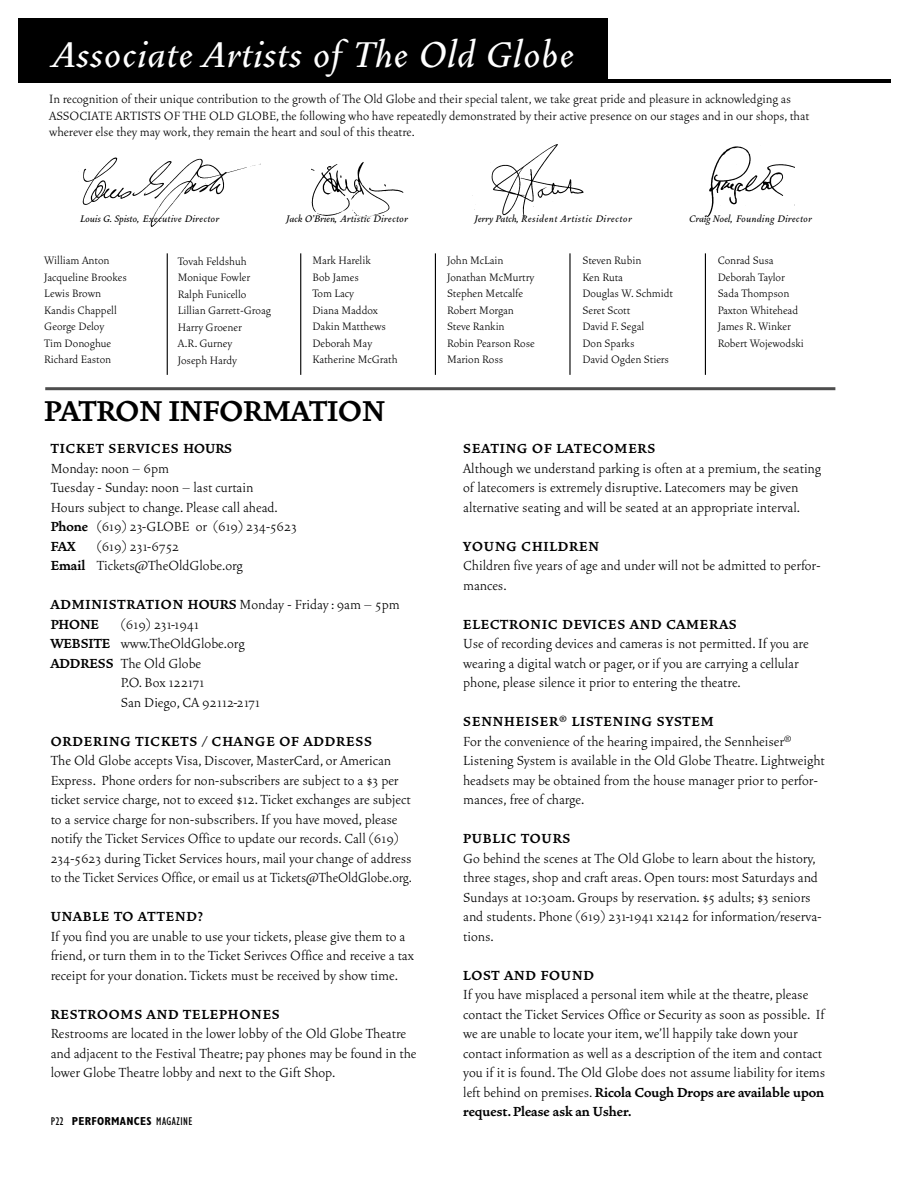
<style>
.page{position:relative;width:918px;height:1188px;background:#fff}
.page>*{position:absolute;margin:0;border:0;box-sizing:border-box;transform-origin:0 0}
.t1{font:italic 500 45px "Vendetta";letter-spacing:.025em;color:#fff}
.t2{font:700 36px "Vendetta";color:#000}
.t3{font:300 16.5px/19.5px "Vendetta";color:#000}
.t4{font:700 16.5px/19.5px "Vendetta";letter-spacing:.055em;color:#000}
.t5{font:300 15px/16.5px "Vendetta";color:#000}
.t6{font:300 13.5px/16.5px "Vendetta";color:#000}
.t7{font:italic 500 12px "Vendetta";letter-spacing:.03em;color:#000}
.t8{font:italic 500 12px "Vendetta";letter-spacing:.05em;color:#000}
.t9{font:700 condensed 11.7px "Gill Sans";letter-spacing:.025em;color:#000}
.s1{font-weight:700}
.s2{font-weight:300}
.s3{font-weight:400}
</style>
<div class="page">
<img style="left:704px;top:146px;width:91px;height:72px">
<img style="left:312px;top:162px;width:91px;height:56px">
<img style="left:82px;top:157px;width:179px;height:70px">
<hr style="left:167px;top:253px;width:1px;height:122px;background:#000">
<hr style="left:300px;top:253px;width:1px;height:122px;background:#000">
<hr style="left:435px;top:253px;width:1px;height:122px;background:#000">
<hr style="left:569px;top:253px;width:2px;height:122px;background:#000">
<hr style="left:705px;top:253px;width:1px;height:122px;background:#000">
<img style="left:472px;top:144px;width:112px;height:74px">
<hr style="left:45px;top:387px;width:790px;height:3px;background:#4d4d4d">
<hr style="left:877px;top:79px;width:14px;height:3px;background:#000">
<div style="left:18px;top:18px;width:590px;height:64px;background:#000"></div>
<hr style="left:28px;top:79px;width:850px;height:3px;background:#000">
<h1 class="t1" style="left:55px;top:38px;width:521px">Associate Artists of The Old Globe</h1>
<p class="t5" style="left:49px;top:92px;width:762px">In recognition of their unique contribution to the growth of The Old Globe and their special talent, we take great pride and pleasure in acknowledging as<br>ASSOCIATE ARTISTS OF THE OLD GLOBE, the following who have repeatedly demonstrated by their active presence on our stages and in our shops, that wherever else they may work, they remain the heart and soul of this theatre.</p>
<p class="t7" style="left:287px;top:214px;width:123px">Jack O’Brien, Artistic Director</p>
<p class="t7" style="left:689px;top:214px;width:124px">Craig Noel, Founding Director</p>
<p class="t7" style="left:81px;top:214px;width:140px">Louis G. Spisto, Executive Director</p>
<p class="t8" style="left:475px;top:214px;width:159px">Jerry Patch, Resident Artistic Director</p>
<p class="t6" style="left:44px;top:253px;width:84px">William Anton<br>Jacqueline Brookes<br>Lewis Brown<br>Kandis Chappell<br>George Deloy<br>Tim Donoghue<br>Richard Easton</p>
<p class="t6" style="left:178px;top:254px;width:95px">Tovah Feldshuh<br>Monique Fowler<br>Ralph Funicello<br>Lillian Garrett-Groag<br>Harry Groener<br>A.R. Gurney<br>Joseph Hardy</p>
<p class="t6" style="left:312px;top:253px;width:87px">Mark Harelik<br>Bob James<br>Tom Lacy<br>Diana Maddox<br>Dakin Matthews<br>Deborah May<br>Katherine McGrath</p>
<p class="t6" style="left:447px;top:253px;width:89px">John McLain<br>Jonathan McMurtry<br>Stephen Metcalfe<br>Robert Morgan<br>Steve Rankin<br>Robin Pearson Rose<br>Marion Ross</p>
<p class="t6" style="left:582px;top:253px;width:92px">Steven Rubin<br>Ken Ruta<br>Douglas W. Schmidt<br>Seret Scott<br>David F. Segal<br>Don Sparks<br>David Ogden Stiers</p>
<p class="t6" style="left:718px;top:253px;width:88px">Conrad Susa<br>Deborah Taylor<br>Sada Thompson<br>Paxton Whitehead<br>James R. Winker<br>Robert Wojewodski</p>
<h2 class="t2" style="left:44px;top:398px;width:342px">PATRON INFORMATION</h2>
<p class="t4" style="left:51px;top:440px;width:183px">TICKET SERVICES HOURS</p>
<p class="t3" style="left:51px;top:460px;width:248px">Monday: noon – 6pm<br>Tuesday - Sunday: noon – last curtain<br>Hours subject to change. Please call ahead.<br><span class="s1">Phone</span> (619) 23-GLOBE or (619) 234-5623<br><span class="s1">FAX</span></p>
<p class="t3" style="left:51px;top:538px;width:194px;text-indent:46px">(619) 231-6752<br><span class="s1">Email</span> Tickets@TheOldGlobe.org</p>
<p class="t4" style="left:51px;top:596px;width:351px">ADMINISTRATION HOURS <span class="s2">Monday - Friday : 9am – 5pm<br></span>PHONE</p>
<p class="t3" style="left:121px;top:616px;width:80px">(619) 231-1941</p>
<p class="t3" style="left:51px;top:635px;width:196px"><span class="s1">WEBSITE</span> www.TheOldGlobe.org</p>
<p class="t3" style="left:51px;top:655px;width:152px"><span class="s1">ADDRESS</span> The Old Globe</p>
<p class="t3" style="left:121px;top:674px;width:85px">P.O. Box 122171</p>
<p class="t3" style="left:121px;top:694px;width:141px">San Diego, CA 92112-2171</p>
<p class="t4" style="left:51px;top:733px;width:323px">ORDERING TICKETS / CHANGE OF ADDRESS</p>
<p class="t3" style="left:51px;top:752px;width:363px">The Old Globe accepts Visa, Discover, Master Card, or American Express. Phone orders for non-subscribers are subject to a $3 per ticket service charge, not to exceed $12. Ticket exchanges are subject to a service charge for non-subscribers. If you have moved, please notify the Ticket Services Office to update our records. Call (619)<br>234-5623 during Ticket Services hours, mail your change of address to the Ticket Services Office, or email us at Tickets@TheOldGlobe.org.</p>
<p class="t4" style="left:51px;top:908px;width:154px">UNABLE TO ATTEND?</p>
<p class="t3" style="left:51px;top:928px;width:365px">If you find you are unable to use your tickets, please give them to a friend, or turn them in to the Ticket Serivces Office and receive a tax receipt for your donation. Tickets must be received by show time.</p>
<p class="t4" style="left:51px;top:1006px;width:231px">RESTROOMS AND TELEPHONES</p>
<p class="t3" style="left:51px;top:1025px;width:367px">Restrooms are located in the lower lobby of the Old Globe Theatre and adjacent to the Festival Theatre; pay phones may be found in the lower Globe Theatre lobby and next to the Gift Shop.</p>
<p class="t9" style="left:51px;top:1117px;width:143px"><span class="s3">P22</span> PERFORMANCES <span class="s3">MAGAZINE</span></p>
<p class="t4" style="left:463px;top:440px;width:194px">SEATING OF LATECOMERS</p>
<p class="t3" style="left:463px;top:460px;width:360px">Although we understand parking is often at a premium, the seating of latecomers is extremely disruptive. Latecomers may be given alternative seating and will be seated at an appropriate interval.</p>
<p class="t4" style="left:463px;top:538px;width:137px">YOUNG CHILDREN</p>
<p class="t3" style="left:463px;top:557px;width:359px">Children five years of age and under will not be admitted to perfor&shy;mances.</p>
<p class="t4" style="left:463px;top:616px;width:275px">ELECTRONIC DEVICES AND CAMERAS</p>
<p class="t3" style="left:463px;top:635px;width:347px">Use of recording devices and cameras is not permitted. If you are wearing a digital watch or pager, or if you are carrying a cellular phone, please silence it prior to entering the theatre.</p>
<p class="t4" style="left:463px;top:713px;width:252px">SENNHEISER® LISTENING SYSTEM</p>
<p class="t3" style="left:463px;top:733px;width:363px">For the convenience of the hearing impaired, the Sennheiser® Listening System is available in the Old Globe Theatre. Lightweight headsets may be obtained from the house manager prior to perfor&shy;mances, free of charge.</p>
<p class="t4" style="left:463px;top:830px;width:109px">PUBLIC TOURS</p>
<p class="t3" style="left:463px;top:850px;width:360px">Go behind the scenes at The Old Globe to learn about the history, three stages, shop and craft areas. Open tours: most Saturdays and Sundays at 10:30am. Groups by reservation. $5 adults; $3 seniors and students. Phone (619) 231-1941 x2142 for information/reserva&shy;tions.</p>
<p class="t4" style="left:463px;top:967px;width:132px">LOST AND FOUND</p>
<p class="t3" style="left:463px;top:986px;width:364px">If you have misplaced a personal item while at the theatre, please contact the Ticket Services Office or Security as soon as possible. If we are unable to locate your item, we’ll happily take down your contact information as well as a description of the item and contact you if it is found. The Old Globe does not assume liability for items left behind on premises. <span class="s1">Ricola Cough Drops are available upon request. Please ask an Usher.</span></p>
</div>
